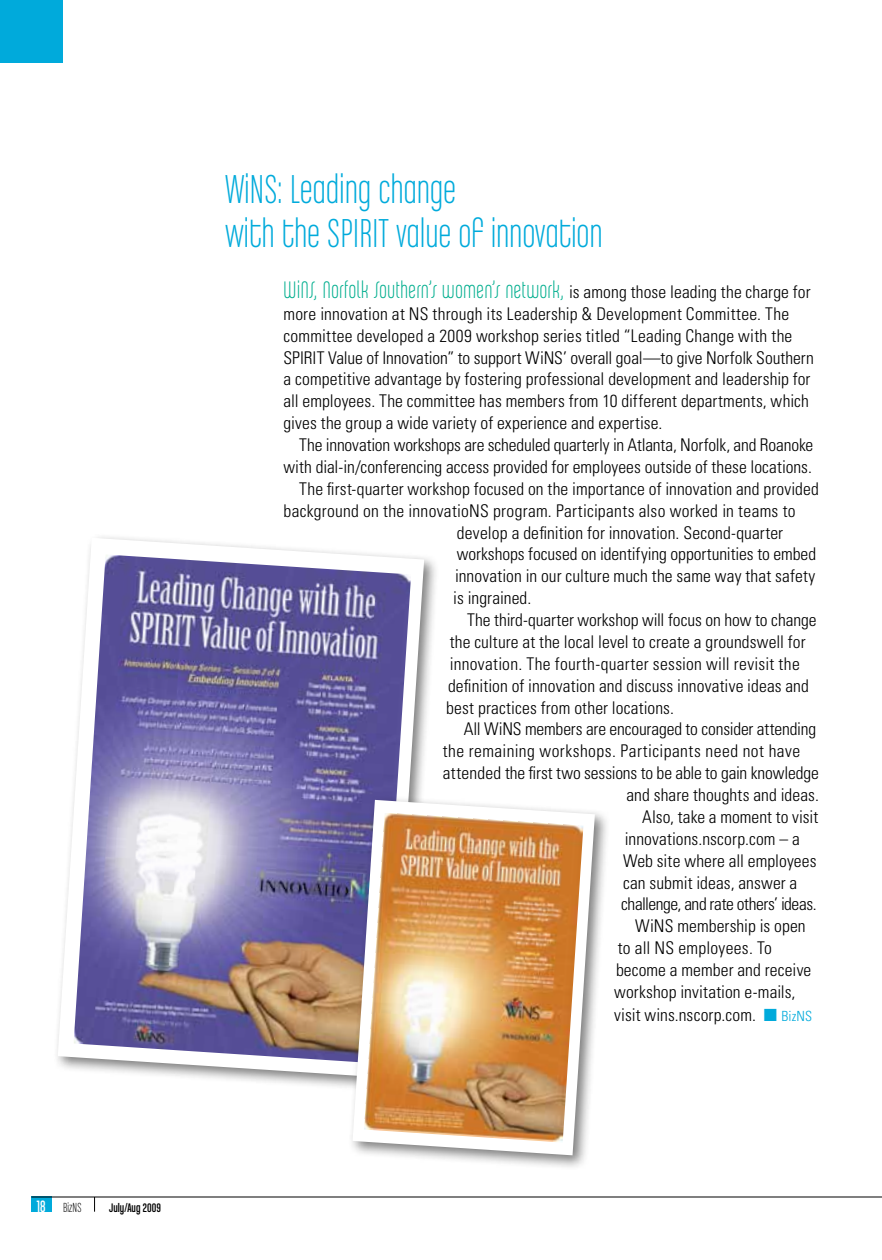
<style>
.page{position:relative;width:882px;height:1260px;background:#fff}
.page>*{position:absolute;margin:0;border:0;box-sizing:border-box;transform-origin:0 0}
.t1{font:42.88px/43.8px "Chalet Comprime Milan Eighty";letter-spacing:.01em;color:#00aadb}
.t2{font:25.38px "Chalet Comprime Milan Seventy";letter-spacing:.03em;color:#00ae8e}
.t3{font:300 condensed 17.5px/21.9px "Univers LT Std";letter-spacing:.005em;color:#000}
.t4{font:300 condensed 17.5px "Univers LT Std";letter-spacing:.025em;color:#000}
.t5{font:300 condensed 17.5px "Univers LT Std";letter-spacing:-.025em;color:#000}
.t6{font:14px "Chalet Comprime Milan Eighty";letter-spacing:.015em;color:#000}
.t7{font:13.12px "Chalet Comprime Cologne Eighty";color:#000}
.s1{font-family:"Univers LT Std";font-weight:300;font-stretch:condensed;font-size:17.5px;color:#000}
.s2{color:#00aadb}
.s3{font-size:14px;color:#00aadb}
.s4{font-family:"Chalet Comprime Cologne Seventy";font-size:17.5px;color:#fff}
</style>
<div class="page">
<div style="left:0;top:0;width:63px;height:63px;background:#00aadb"></div>
<div style="left:52px;top:532px;width:387px;height:560px;background:#000;opacity:.51"></div>
<svg style="left:58px;top:538px;width:366px;height:540px"></svg>
<img style="left:74px;top:554px;width:337px;height:510px">
<div style="left:347px;top:794px;width:263px;height:376px;background:#000;opacity:.51"></div>
<svg style="left:353px;top:800px;width:242px;height:355px"></svg>
<img style="left:364px;top:813px;width:219px;height:330px">
<div style="left:31px;top:1197px;width:21px;height:15px;background:#00aadb"></div>
<hr style="left:31px;top:1197px;width:851px;height:1px;background:#000">
<svg style="left:94px;top:1198px;width:1px;height:14px"></svg>
<h1 class="t1" style="left:225px;top:167px;width:379px">WiNS: Leading change<br>with the SPIRIT value of innovation</h1>
<h2 class="t2" style="left:284px;top:276px;width:529px">WiNS, Norfolk Southern’s women’s network, <span class="s1">is among those leading the charge for</span></h2>
<p class="t3" style="left:284px;top:303px;width:532px">more innovation at NS through its Leadership &amp; Development Committee. The committee developed a 2009 workshop series titled “Leading Change with the SPIRIT Value of Innovation” to support WiNS’ overall goal—to give Norfolk Southern a competitive advantage by fostering professional development and leadership for all employees. The committee has members from 10 different departments, which gives the group a wide variety of experience and expertise.</p>
<p class="t3" style="left:299px;top:434px;width:516px">The innovation workshops are scheduled quarterly in Atlanta, Norfolk, and Roanoke</p>
<p class="t3" style="left:284px;top:456px;width:530px">with dial-in/conferencing access provided for employees outside of these locations.</p>
<p class="t3" style="left:299px;top:478px;width:521px">The first-quarter workshop focused on the importance of innovation and provided</p>
<p class="t3" style="left:284px;top:500px;width:514px">background on the innovatioNS program. Participants also worked in teams to</p>
<p class="t3" style="left:457px;top:521px;width:328px">develop a definition for innovation. Second-quarter</p>
<p class="t3" style="left:457px;top:543px;width:361px">workshops focused on identifying opportunities to embed</p>
<p class="t3" style="left:455px;top:565px;width:362px">innovation in our culture much the same way that safety</p>
<p class="t3" style="left:453px;top:587px;width:80px">is ingrained.</p>
<p class="t3" style="left:467px;top:609px;width:351px">The third-quarter workshop will focus on how to change</p>
<p class="t3" style="left:450px;top:631px;width:357px">the culture at the local level to create a groundswell for</p>
<p class="t3" style="left:450px;top:653px;width:352px">innovation. The fourth-quarter session will revisit the</p>
<p class="t3" style="left:448px;top:675px;width:363px">definition of innovation and discuss innovative ideas and</p>
<p class="t3" style="left:446px;top:696px;width:229px">best practices from other locations.</p>
<p class="t3" style="left:464px;top:718px;width:354px">All WiNS members are encouraged to consider attending</p>
<p class="t4" style="left:443px;top:741px;width:359px">the remaining workshops. Participants need not have</p>
<p class="t3" style="left:443px;top:762px;width:378px">attended the first two sessions to be able to gain knowledge</p>
<p class="t3" style="left:627px;top:784px;width:194px">and share thoughts and ideas.</p>
<p class="t3" style="left:642px;top:806px;width:178px">Also, take a moment to visit</p>
<p class="t3" style="left:625px;top:828px;width:177px">innovations.nscorp.com – a</p>
<p class="t3" style="left:623px;top:850px;width:195px">Web site where all employees</p>
<p class="t3" style="left:623px;top:871px;width:176px">can submit ideas, answer a</p>
<p class="t5" style="left:621px;top:894px;width:197px">challenge, and rate others’ ideas.</p>
<p class="t3" style="left:635px;top:915px;width:172px">WiNS membership is open</p>
<p class="t3" style="left:618px;top:937px;width:156px">to all NS employees. To</p>
<p class="t3" style="left:616px;top:959px;width:197px">become a member and receive</p>
<p class="t3" style="left:614px;top:981px;width:183px">workshop invitation e-mails,</p>
<p class="t3" style="left:614px;top:1004px;width:200px">visit wins.nscorp.com. <span class="s2">■</span> <span class="s3">BizNS</span></p>
<p class="t6" style="left:37px;top:1200px;width:46px"><span class="s4">18</span> BizNS</p>
<p class="t7" style="left:109px;top:1200px;width:53px">July/Aug 2009</p>
</div>
